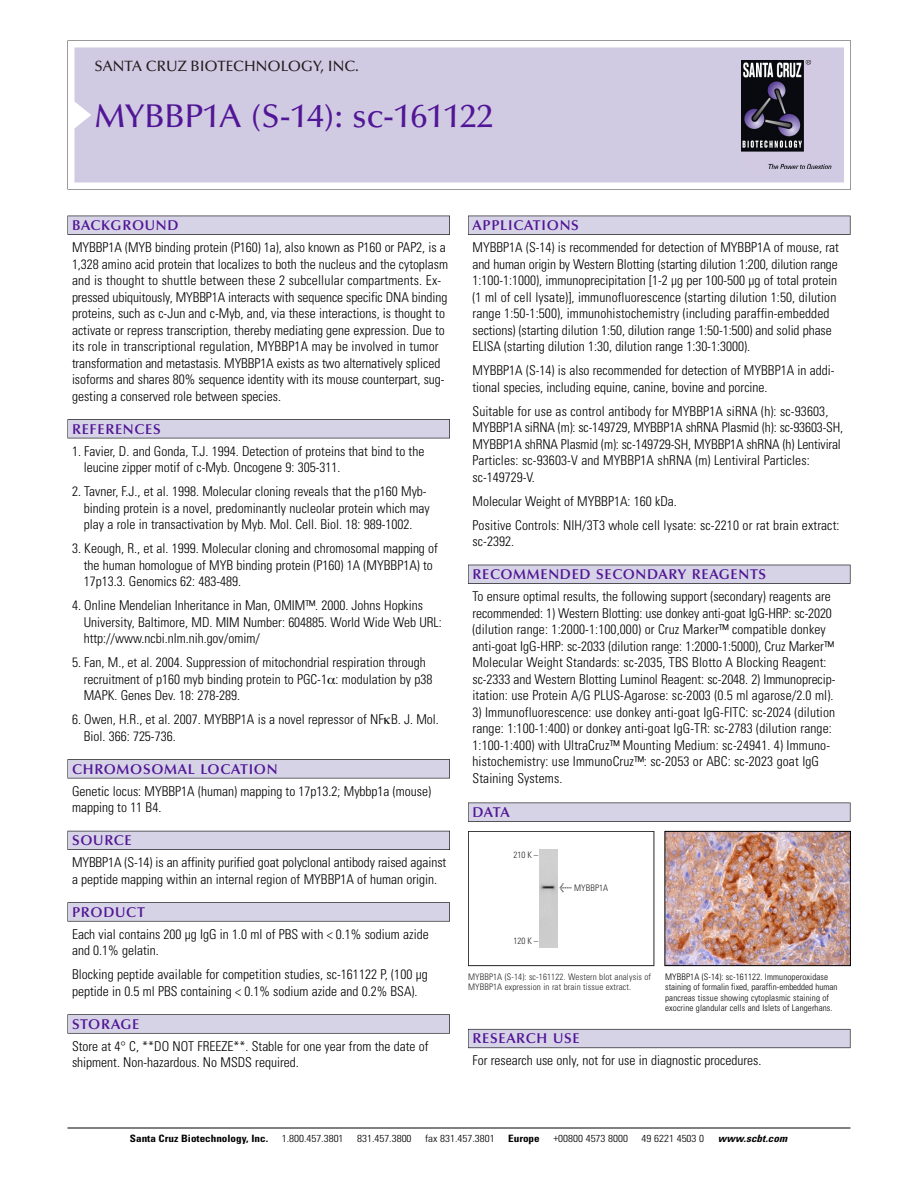
<style>
.page{position:relative;width:918px;height:1188px;background:#fff}
.page>*{position:absolute;margin:0;border:0;box-sizing:border-box;transform-origin:0 0}
.t1{font:500 33px "Optima";color:#511695}
.t2{font:500 15px "Optima";color:#231f20}
.t3{font:600 14.25px "Optima";letter-spacing:.05em;color:#511695}
.t4{font:300 condensed 13.5px/16.5px "Univers";color:#000}
.t5{font:300 condensed 10.2px "Univers";color:#000;scale:1.1 1}
.t6{font:700 condensed 10.2px "Univers";color:#000;scale:1.1 1}
.t7{font:italic 700 condensed 10.2px "Univers";letter-spacing:.005em;color:#000;scale:1.1 1}
.t8{font:300 condensed 9px/10.5px "Univers";letter-spacing:.015em;color:#000}
.t9{font:9px/10.5px "Univers Condensed Light+RESLSH";letter-spacing:.015em;color:#272627}
.s1{font-family:"Meta Plus Book Roman+CCBDOF";font-size:10.5px}
</style>
<div class="page">
<svg style="left:68px;top:40px;width:783px;height:149px"></svg>
<div style="left:74px;top:47px;width:770px;height:135px;background:#d1cae3"></div>
<img style="left:741px;top:60px;width:90px;height:108px">
<div style="left:68px;top:216px;width:382px;height:19px;background:#525155"></div>
<div style="left:68px;top:216px;width:381px;height:18px;background:#d7d3e7"></div>
<div style="left:68px;top:419px;width:382px;height:19px;background:#525155"></div>
<div style="left:68px;top:420px;width:381px;height:18px;background:#d7d3e7"></div>
<div style="left:68px;top:759px;width:382px;height:19px;background:#545357"></div>
<div style="left:68px;top:760px;width:381px;height:18px;background:#d7d3e7"></div>
<div style="left:68px;top:831px;width:382px;height:19px;background:#54535a"></div>
<div style="left:68px;top:831px;width:381px;height:18px;background:#d7d3e7"></div>
<svg style="left:68px;top:902px;width:382px;height:20px"></svg>
<div style="left:68px;top:903px;width:381px;height:18px;background:#d7d3e7"></div>
<div style="left:68px;top:1014px;width:382px;height:20px;background:#626263"></div>
<div style="left:68px;top:1015px;width:381px;height:18px;background:#d7d3e7"></div>
<div style="left:468px;top:216px;width:382px;height:19px;background:#525155"></div>
<div style="left:468px;top:216px;width:382px;height:18px;background:#d7d3e7"></div>
<div style="left:468px;top:565px;width:382px;height:19px;background:#515055"></div>
<div style="left:468px;top:565px;width:382px;height:18px;background:#d7d3e7"></div>
<div style="left:468px;top:803px;width:382px;height:19px;background:#545356"></div>
<div style="left:468px;top:803px;width:382px;height:18px;background:#d7d3e7"></div>
<div style="left:468px;top:1029px;width:382px;height:19px;background:#66646d"></div>
<div style="left:468px;top:1030px;width:382px;height:18px;background:#d7d3e7"></div>
<hr style="left:68px;top:1128px;width:782px;height:1px;background:#000">
<img style="left:666px;top:833px;width:183px;height:131px">
<div style="left:664px;top:831px;width:187px;height:135px;border:1px solid #000"></div>
<div style="left:468px;top:831px;width:186px;height:135px;border:1px solid #272627"></div>
<div style="left:539px;top:850px;width:18px;height:98px;background:#cdcdcd"></div>
<p class="t2" style="left:94px;top:61px;width:266px">SANTA CRUZ BIOTECHNOLOGY, INC.</p>
<h1 class="t1" style="left:94px;top:103px;width:400px">MYBBP1A (S-14): sc-161122</h1>
<p class="t3" style="left:72px;top:219px;width:108px">BACKGROUND</p>
<p class="t4" style="left:72px;top:240px;width:378px">MYBBP1A (MYB binding protein (P160) 1a), also known as P160 or PAP2, is a 1,328 amino acid protein that localizes to both the nucleus and the cytoplasm and is thought to shuttle between these 2 subcellular compartments. Ex&shy;pressed ubiquitously, MYBBP1A interacts with sequence specific DNA binding proteins, such as c-Jun and c-Myb, and, via these interactions, is thought to activate or repress transcription, thereby mediating gene expression. Due to its role in transcriptional regulation, MYBBP1A may be involved in tumor transformation and metastasis. MYBBP1A exists as two alternatively spliced isoforms and shares 80% sequence identity with its mouse counterpart, sug&shy;gesting a conserved role between species.</p>
<p class="t3" style="left:72px;top:423px;width:90px">REFERENCES</p>
<p class="t4" style="left:84px;top:444px;width:342px;text-indent:-12px">1. Favier, D. and Gonda, T.J. 1994. Detection of proteins that bind to the leucine zipper motif of c-Myb. Oncogene 9: 305-311.</p>
<p class="t4" style="left:84px;top:484px;width:348px;text-indent:-12px">2. Tavner, F.J., et al. 1998. Molecular cloning reveals that the p160 Myb&shy;binding protein is a novel, predominantly nucleolar protein which may play a role in transactivation by Myb. Mol. Cell. Biol. 18: 989-1002.</p>
<p class="t4" style="left:84px;top:541px;width:356px;text-indent:-12px">3. Keough, R., et al. 1999. Molecular cloning and chromosomal mapping of the human homologue of MYB binding protein (P160) 1A (MYBBP1A) to<br>17p13.3. Genomics 62: 483-489.</p>
<p class="t4" style="left:84px;top:598px;width:360px;text-indent:-12px">4. Online Mendelian Inheritance in Man, OMIM™. 2000. Johns Hopkins<br>University, Baltimore, MD. MIM Number: 604885. World Wide Web URL: http://www.ncbi.nlm.nih.gov/omim/</p>
<p class="t4" style="left:84px;top:655px;width:350px;text-indent:-12px">5. Fan, M., et al. 2004. Suppression of mitochondrial respiration through recruitment of p160 myb binding protein to PGC-1 : modulation by p38<br>MAPK. Genes Dev. 18: 278-289.</p>
<p class="t4" style="left:84px;top:712px;width:357px;text-indent:-12px">6. Owen, H.R., et al. 2007. MYBBP1A is a novel repressor of NF B. J. Mol.<br>Biol. 366: 725-736.</p>
<p class="t3" style="left:72px;top:763px;width:207px">CHROMOSOMAL LOCATION</p>
<p class="t4" style="left:72px;top:784px;width:361px">Genetic locus: MYBBP1A (human) mapping to 17p13.2; Mybbp1a (mouse) mapping to 11 B4.</p>
<p class="t3" style="left:72px;top:835px;width:61px">SOURCE</p>
<p class="t4" style="left:72px;top:855px;width:376px">MYBBP1A (S-14) is an affinity purified goat polyclonal antibody raised against a peptide mapping within an internal region of MYBBP1A of human origin.</p>
<p class="t3" style="left:72px;top:906px;width:74px">PRODUCT</p>
<p class="t4" style="left:72px;top:927px;width:358px">Each vial contains 200 µg IgG in 1.0 ml of PBS with &lt; 0.1% sodium azide and 0.1% gelatin.</p>
<p class="t4" style="left:72px;top:967px;width:357px">Blocking peptide available for competition studies, sc-161122 P, (100 µg peptide in 0.5 ml PBS containing &lt; 0.1% sodium azide and 0.2% BSA).</p>
<p class="t3" style="left:72px;top:1018px;width:69px">STORAGE</p>
<p class="t4" style="left:72px;top:1039px;width:358px">Store at 4° C, **DO NOT FREEZE**. Stable for one year from the date of shipment. Non-hazardous. No MSDS required.</p>
<p class="t3" style="left:473px;top:219px;width:108px">APPLICATIONS</p>
<p class="t4" style="left:473px;top:240px;width:368px">MYBBP1A (S-14) is recommended for detection of MYBBP1A of mouse, rat and human origin by Western Blotting (starting dilution 1:200, dilution range 1:100-1:1000), immunoprecipitation [1-2 µg per 100-500 µg of total protein (1 ml of cell lysate)], immunofluorescence (starting dilution 1:50, dilution range 1:50-1:500), immunohistochemistry (including paraffin-embedded sections) (starting dilution 1:50, dilution range 1:50-1:500) and solid phase ELISA (starting dilution 1:30, dilution range 1:30-1:3000).</p>
<p class="t4" style="left:473px;top:363px;width:363px">MYBBP1A (S-14) is also recommended for detection of MYBBP1A in addi&shy;tional species, including equine, canine, bovine and porcine.</p>
<p class="t4" style="left:473px;top:404px;width:372px">Suitable for use as control antibody for MYBBP1A siRNA (h): sc-93603, MYBBP1A siRNA (m): sc-149729, MYBBP1A shRNA Plasmid (h): sc-93603-SH, MYBBP1A shRNA Plasmid (m): sc-149729-SH, MYBBP1A shRNA (h) Lentiviral Particles: sc-93603-V and MYBBP1A shRNA (m) Lentiviral Particles: sc-149729-V.</p>
<p class="t4" style="left:473px;top:490px;width:368px;line-height:24px">Molecular Weight of MYBBP1A: 160 kDa.<br>Positive Controls: NIH/3T3 whole cell lysate: sc-2210 or rat brain extract:</p>
<p class="t4" style="left:473px;top:534px;width:43px">sc-2392.</p>
<p class="t3" style="left:473px;top:569px;width:295px">RECOMMENDED SECONDARY REAGENTS</p>
<p class="t4" style="left:473px;top:589px;width:364px">To ensure optimal results, the following support (secondary) reagents are recommended: 1) Western Blotting: use donkey anti-goat IgG-HRP: sc-2020 (dilution range: 1:2000-1:100,000) or Cruz Marker™ compatible donkey anti-goat IgG-HRP: sc-2033 (dilution range: 1:2000-1:5000), Cruz Marker™ Molecular Weight Standards: sc-2035, TBS Blotto A Blocking Reagent: sc-2333 and Western Blotting Luminol Reagent: sc-2048. 2) Immunoprecip&shy;itation: use Protein A/G PLUS-Agarose: sc-2003 (0.5 ml agarose/2.0 ml).</p>
<p class="t4" style="left:473px;top:705px;width:364px">3) Immunofluorescence: use donkey anti-goat IgG-FITC: sc-2024 (dilution range: 1:100-1:400) or donkey anti-goat IgG-TR: sc-2783 (dilution range:<br>1:100-1:400) with UltraCruz™ Mounting Medium: sc-24941. 4) Immuno&shy;histochemistry: use ImmunoCruz™: sc-2053 or ABC: sc-2023 goat IgG Staining Systems.</p>
<p class="t3" style="left:473px;top:806px;width:39px">DATA</p>
<p class="t9" style="left:513px;top:851px;width:26px">210 K –</p>
<p class="t9" style="left:559px;top:883px;width:50px"><span class="s1">&lt;</span> MYBBP1A</p>
<p class="t9" style="left:513px;top:936px;width:26px">120 K –</p>
<p class="t9" style="left:468px;top:972px;width:185px">MYBBP1A (S-14): sc-161122. Western blot analysis of<br>MYBBP1A expression in rat brain tissue extract.</p>
<p class="t8" style="left:665px;top:972px;width:174px">MYBBP1A (S-14): sc-161122. Immunoperoxidase staining of formalin fixed, paraffin-embedded human pancreas tissue showing cytoplasmic staining of exocrine glandular cells and Islets of Langerhans.</p>
<p class="t3" style="left:473px;top:1033px;width:109px">RESEARCH USE</p>
<p class="t4" style="left:473px;top:1054px;width:290px">For research use only, not for use in diagnostic procedures.</p>
<p class="t6" style="left:130px;top:1135px;width:127px">Santa Cruz Biotechnology, Inc.</p>
<p class="t5" style="left:282px;top:1135px;width:58px">1.800.457.3801</p>
<p class="t5" style="left:357px;top:1135px;width:51px">831.457.3800</p>
<p class="t5" style="left:425px;top:1135px;width:65px">fax 831.457.3801</p>
<p class="t6" style="left:508px;top:1135px;width:30px">Europe</p>
<p class="t5" style="left:553px;top:1135px;width:69px">+00800 4573 8000</p>
<p class="t5" style="left:642px;top:1135px;width:58px">49 6221 4503 0</p>
<p class="t7" style="left:718px;top:1135px;width:64px">www.scbt.com</p>
</div>
